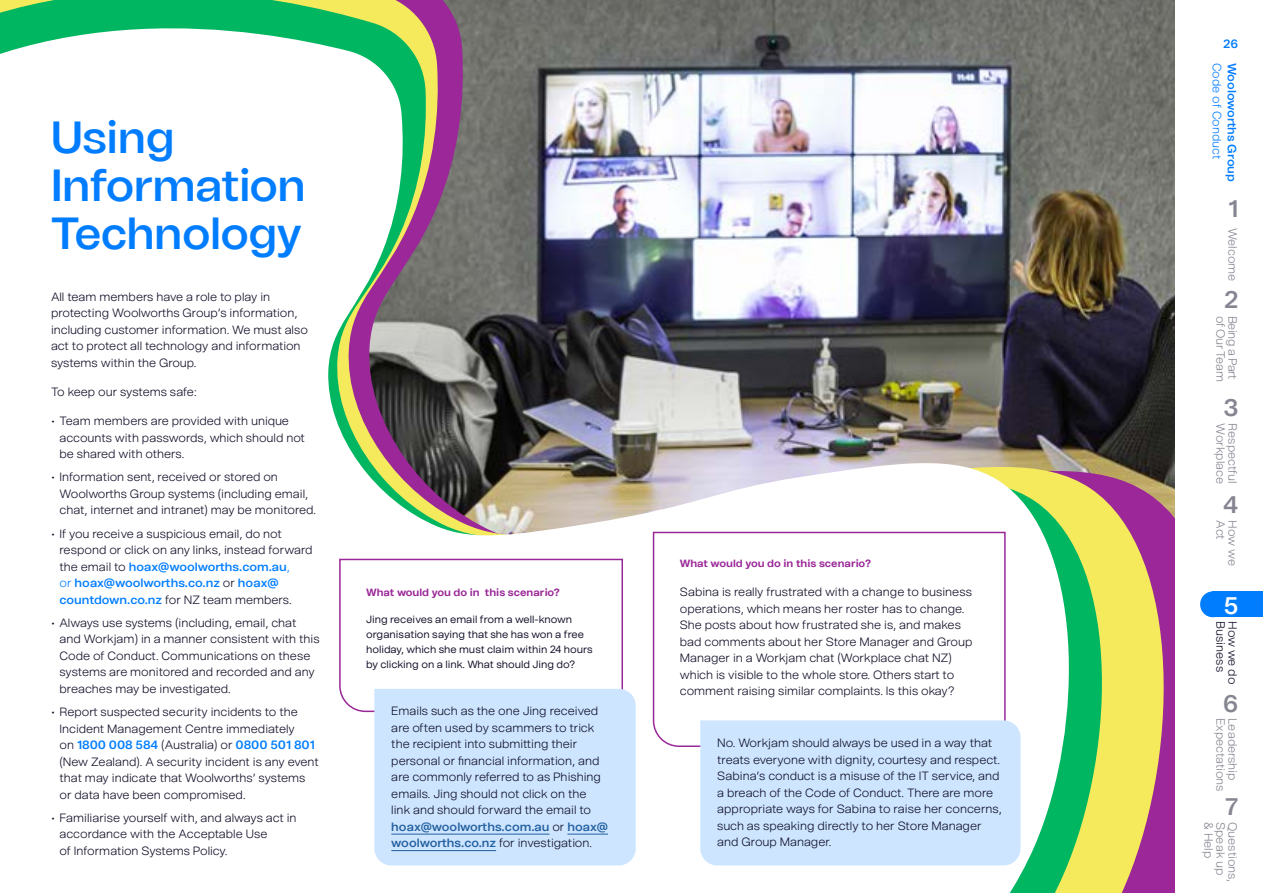
<style>
.page{position:relative;width:1263px;height:893px;background:#fff}
.page>*{position:absolute;margin:0;border:0;box-sizing:border-box;transform-origin:0 0}
.t1{font:600 45px/48px "Better Sans Display";color:#007dff}
.t2{font:600 24px "Better Sans Display";color:#868692}
.t3{font:600 24px "Better Sans Display";color:#fff}
.t4{font:300 12px/16.5px "Better Sans Text";color:#0e0d26}
.t5{font:300 12px "Better Sans Text";color:#868692}
.t6{font:600 12px "Better Sans Text";color:#007cff}
.t7{font:300 12px "Better Sans Text";color:#007cff}
.t8{font:300 12px "Better Sans Text";letter-spacing:-.03em;color:#868692}
.t9{font:300 12px "Better Sans Text";letter-spacing:-.035em;color:#868692}
.t10{font:600 12px "Better Sans Text";color:#007dff}
.t11{font:10.5px/15px "Better Sans Text";color:#0e0d26}
.t12{font:700 10.5px "Better Sans Text";color:#9a2798}
.s1{font-weight:600;color:#007dff}
.s2{color:#007dff}
.s3{font-weight:600;color:#215e9e}
</style>
<div class="page">
<svg style="left:1123px;top:0;width:52px;height:893px;background:#8b6e65"></svg>
<svg style="left:1086px;top:0;width:37px;height:893px;background:#8a8e53"></svg>
<img style="left:0;top:0;width:1086px;height:893px">
<svg style="left:338px;top:558px;width:286px;height:155px"></svg>
<div style="left:374px;top:689px;width:262px;height:176px;background:#cde5ff"></div>
<hr style="left:391px;top:834px;width:158px;height:1px;background:#215e9e">
<hr style="left:567px;top:834px;width:41px;height:1px;background:#215e9e">
<hr style="left:391px;top:850px;width:105px;height:1px;background:#215e9e">
<div style="left:1213px;top:591px;width:50px;height:26px;background:#007dff"></div>
<div style="left:1200px;top:591px;width:25px;height:26px;background:#007dff;border-radius:50%"></div>
<svg style="left:652px;top:531px;width:354px;height:217px"></svg>
<div style="left:700px;top:720px;width:320px;height:145px;background:#cde5ff"></div>
<h1 class="t1" style="left:51px;top:111px;width:256px">Using<br>Information<br>Technology</h1>
<p class="t4" style="left:51px;top:288px;width:259px">All team members have a role to play in protecting Woolworths Group’s information, including customer information. We must also act to protect all technology and information systems within the Group.</p>
<p class="t4" style="left:51px;top:383px;width:147px">To keep our systems safe:</p>
<p class="t4" style="left:60px;top:412px;width:247px;text-indent:-9px">• Team members are provided with unique accounts with passwords, which should not be shared with others.</p>
<p class="t4" style="left:60px;top:469px;width:258px;text-indent:-9px">• Information sent, received or stored on<br>Woolworths Group systems (including email, chat, internet and intranet) may be monitored.</p>
<p class="t4" style="left:60px;top:525px;width:254px;text-indent:-9px">• If you receive a suspicious email, do not respond or click on any links, instead forward the email to <span class="s1">hoax@woolworths.com.au</span><span class="s2">,<br>or</span> <span class="s1">hoax@woolworths.co.nz</span> or <span class="s1">hoax@ countdown.co.nz</span> for NZ team members.</p>
<p class="t4" style="left:60px;top:614px;width:262px;text-indent:-9px">• Always use systems (including, email, chat and Workjam) in a manner consistent with this Code of Conduct. Communications on these systems are monitored and recorded and any breaches may be investigated.</p>
<p class="t4" style="left:60px;top:703px;width:261px;text-indent:-9px">• Report suspected security incidents to the Incident Management Centre immediately<br>on <span class="s1">1800 008 584</span> (Australia) or <span class="s1">0800 501 801 </span>(New Zealand). A security incident is any event that may indicate that Woolworths’ systems or data have been compromised.</p>
<p class="t4" style="left:60px;top:809px;width:239px;text-indent:-9px">• Familiarise yourself with, and always act in accordance with the Acceptable Use<br>of Information Systems Policy.</p>
<p class="t12" style="left:366px;top:584px;width:195px">What would you do in this scenario?</p>
<p class="t11" style="left:366px;top:612px;width:228px">Jing receives an email from a well-known organisation saying that she has won a free holiday, which she must claim within 24 hours by clicking on a link. What should Jing do?</p>
<p class="t4" style="left:391px;top:703px;width:218px">Emails such as the one Jing received are often used by scammers to trick the recipient into submitting their personal or financial information, and are commonly referred to as Phishing emails. Jing should not click on the link and should forward the email to <span class="s3">hoax@woolworths.com.au</span> or <span class="s3">hoax@ woolworths.co.nz</span> for investigation.</p>
<p class="t12" style="left:680px;top:556px;width:193px">What would you do in this scenario?</p>
<p class="t4" style="left:680px;top:584px;width:294px">Sabina is really frustrated with a change to business operations, which means her roster has to change.<br>She posts about how frustrated she is, and makes bad comments about her Store Manager and Group Manager in a Workjam chat (Workplace chat NZ) which is visible to the whole store. Others start to comment raising similar complaints. Is this okay?</p>
<p class="t4" style="left:717px;top:734px;width:286px">No. Workjam should always be used in a way that treats everyone with dignity, courtesy and respect.<br>Sabina’s conduct is a misuse of the IT service, and a breach of the Code of Conduct. There are more appropriate ways for Sabina to raise her concerns, such as speaking directly to her Store Manager and Group Manager.</p>
<p class="t10" style="left:1223px;top:35px;width:16px">26</p>
<p class="t7" style="left:1225px;top:63px;width:98px;rotate:90deg">Code of Conduct</p>
<p class="t6" style="left:1241px;top:63px;width:121px;rotate:90deg">Wooloworths Group</p>
<h2 class="t2" style="left:1228px;top:191px;width:11px">1</h2>
<p class="t5" style="left:1241px;top:228px;width:55px;rotate:90deg">Welcome</p>
<h2 class="t2" style="left:1224px;top:282px;width:16px">2</h2>
<p class="t9" style="left:1229px;top:316px;width:67px;rotate:90deg">of Our Team</p>
<p class="t8" style="left:1241px;top:316px;width:65px;rotate:90deg">Being a Part</p>
<h2 class="t2" style="left:1223px;top:390px;width:16px">3</h2>
<p class="t5" style="left:1229px;top:423px;width:62px;rotate:90deg">Workplace</p>
<p class="t5" style="left:1241px;top:423px;width:62px;rotate:90deg">Respectful</p>
<h2 class="t2" style="left:1223px;top:487px;width:17px">4</h2>
<p class="t5" style="left:1229px;top:520px;width:21px;rotate:90deg">Act</p>
<p class="t5" style="left:1241px;top:520px;width:47px;rotate:90deg">How we</p>
<h2 class="t3" style="left:1224px;top:588px;width:16px">5</h2>
<p class="t4" style="left:1229px;top:621px;width:52px;rotate:90deg">Business</p>
<p class="t4" style="left:1241px;top:621px;width:65px;rotate:90deg">How we do</p>
<p class="t5" style="left:1229px;top:718px;width:75px;rotate:90deg">Expectations</p>
<p class="t5" style="left:1241px;top:718px;width:64px;rotate:90deg">Leadership</p>
<h2 class="t2" style="left:1223px;top:686px;width:16px">6</h2>
<h2 class="t2" style="left:1225px;top:789px;width:14px">7</h2>
<p class="t5" style="left:1217px;top:822px;width:38px;rotate:90deg">&amp; Help</p>
<p class="t5" style="left:1229px;top:822px;width:55px;rotate:90deg">Speak up</p>
<p class="t5" style="left:1241px;top:822px;width:62px;rotate:90deg">Questions,</p>
</div>
